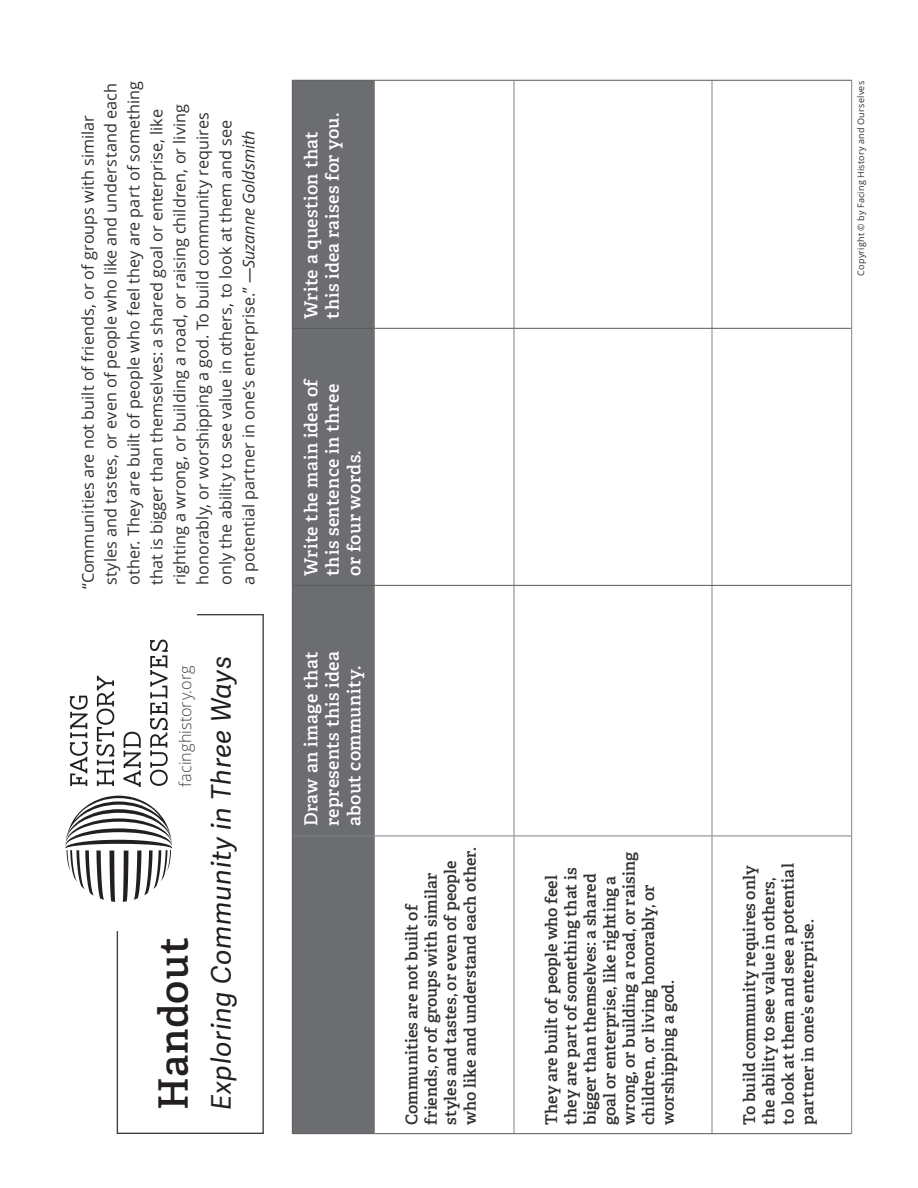
<style>
.page{position:relative;width:918px;height:1188px;background:#fff}
.page>*{position:absolute;margin:0;border:0;box-sizing:border-box;transform-origin:0 0}
.t1{font:600 40.5px "Adelle Basic";letter-spacing:.01em;color:#231f20}
.t2{font:italic 27px "Adelle Sans";letter-spacing:.025em;color:#231f20}
.TEXT_PP{font:600 18px/21.6px "Adelle Basic";letter-spacing:.025em;color:#fff}
.TEXT_PP-2{font:16.2px/23px "Open Sans";color:#312f30}
.TEXT_PP-3{font:600 16.2px/19.5px "Adelle Basic";letter-spacing:.005em;color:#312f30}
.t3{font:300 16.2px "Open Sans";color:#3e3e3f}
.TEXT_PP-4{font:9px "Open Sans";letter-spacing:.025em;color:#312f30}
.s1{font-style:italic}
</style>
<div class="page">
<div style="left:117px;top:614px;width:147px;height:520px;border:1px solid #3e3e3f"></div>
<div style="left:60px;top:607px;width:137px;height:323px;background:#fff"></div>
<svg style="left:70px;top:696px;width:18px;height:90px"></svg>
<svg style="left:97px;top:676px;width:17px;height:110px"></svg>
<svg style="left:123px;top:732px;width:18px;height:55px"></svg>
<svg style="left:150px;top:640px;width:18px;height:146px"></svg>
<svg style="left:65px;top:796px;width:107px;height:106px"></svg>
<div style="left:293px;top:81px;width:81px;height:1052px;background:#6c6d70"></div>
<hr style="left:293px;top:836px;width:81px;height:1px;background:#808285">
<hr style="left:374px;top:836px;width:1px;height:297px;background:#808285">
<hr style="left:374px;top:586px;width:1px;height:250px;background:#808285">
<hr style="left:375px;top:836px;width:139px;height:1px;background:#808285">
<hr style="left:374px;top:329px;width:1px;height:256px;background:#808285">
<hr style="left:374px;top:81px;width:1px;height:247px;background:#808285">
<hr style="left:514px;top:836px;width:1px;height:297px;background:#808285">
<hr style="left:514px;top:586px;width:1px;height:250px;background:#808285">
<hr style="left:514px;top:836px;width:198px;height:1px;background:#808285">
<hr style="left:514px;top:329px;width:1px;height:256px;background:#808285">
<hr style="left:514px;top:81px;width:1px;height:247px;background:#808285">
<hr style="left:712px;top:836px;width:1px;height:297px;background:#808285">
<hr style="left:712px;top:586px;width:1px;height:250px;background:#808285">
<hr style="left:712px;top:836px;width:139px;height:1px;background:#808285">
<hr style="left:712px;top:329px;width:1px;height:256px;background:#808285">
<hr style="left:712px;top:81px;width:1px;height:247px;background:#808285">
<hr style="left:851px;top:836px;width:1px;height:298px;background:#808285">
<hr style="left:851px;top:585px;width:1px;height:251px;background:#808285">
<hr style="left:851px;top:328px;width:1px;height:257px;background:#808285">
<hr style="left:851px;top:80px;width:1px;height:248px;background:#808285">
<hr style="left:292px;top:836px;width:1px;height:298px;background:#57585a">
<hr style="left:293px;top:1133px;width:81px;height:1px;background:#57585a">
<hr style="left:292px;top:585px;width:1px;height:251px;background:#57585a">
<hr style="left:292px;top:328px;width:1px;height:257px;background:#57585a">
<hr style="left:293px;top:585px;width:81px;height:1px;background:#57585a">
<hr style="left:292px;top:80px;width:1px;height:248px;background:#57585a">
<hr style="left:293px;top:328px;width:81px;height:1px;background:#57585a">
<hr style="left:293px;top:80px;width:81px;height:1px;background:#57585a">
<hr style="left:374px;top:1133px;width:140px;height:1px;background:#57585a">
<hr style="left:374px;top:585px;width:140px;height:1px;background:#57585a">
<hr style="left:374px;top:328px;width:140px;height:1px;background:#57585a">
<hr style="left:374px;top:80px;width:140px;height:1px;background:#57585a">
<hr style="left:514px;top:1133px;width:198px;height:1px;background:#57585a">
<hr style="left:514px;top:585px;width:198px;height:1px;background:#57585a">
<hr style="left:514px;top:328px;width:198px;height:1px;background:#57585a">
<hr style="left:514px;top:80px;width:198px;height:1px;background:#57585a">
<hr style="left:712px;top:1133px;width:139px;height:1px;background:#57585a">
<hr style="left:712px;top:585px;width:139px;height:1px;background:#57585a">
<hr style="left:712px;top:328px;width:139px;height:1px;background:#57585a">
<hr style="left:712px;top:80px;width:139px;height:1px;background:#57585a">
<p class="TEXT_PP-2" style="left:76px;top:589px;width:510px;rotate:-90deg">“Communities are not built of friends, or of groups with similar styles and tastes, or even of people who like and understand each other. They are built of people who feel they are part of something that is bigger than themselves: a shared goal or enterprise, like righting a wrong, or building a road, or raising children, or living honorably, or worshipping a god. To build community requires only the ability to see value in others, to look at them and see<br>a potential partner in one’s enterprise.” <span class="s1">—Suzanne Goldsmith</span></p>
<p class="t3" style="left:174px;top:787px;width:123px;rotate:-90deg">facinghistory.org</p>
<p class="t1" style="left:148px;top:1110px;width:174px;rotate:-90deg">Handout</p>
<p class="t2" style="left:202px;top:1110px;width:455px;rotate:-90deg">Exploring Community in Three Ways</p>
<p class="TEXT_PP" style="left:300px;top:319px;width:208px;rotate:-90deg">Write a question that this idea raises for you.</p>
<p class="TEXT_PP" style="left:300px;top:576px;width:199px;rotate:-90deg">Write the main idea of this sentence in three or four words.</p>
<p class="TEXT_PP" style="left:300px;top:826px;width:176px;text-align:justify;rotate:-90deg">Draw an image that represents this idea about community.</p>
<p class="TEXT_PP-4" style="left:855px;top:276px;width:196px;rotate:-90deg">Copyright © by Facing History and Ourselves</p>
<p class="TEXT_PP-3" style="left:402px;top:1125px;width:279px;rotate:-90deg">Communities are not built of friends, or of groups with similar styles and tastes, or even of people who like and understand each other.</p>
<p class="TEXT_PP-3" style="left:542px;top:1125px;width:274px;rotate:-90deg">They are built of people who feel they are part of something that is bigger than themselves: a shared goal or enterprise, like righting a wrong, or building a road, or raising children, or living honorably, or worshipping a god.</p>
<p class="TEXT_PP-3" style="left:740px;top:1125px;width:263px;rotate:-90deg">To build community requires only the ability to see value in others, to look at them and see a potential partner in one’s enterprise.</p>
</div>
